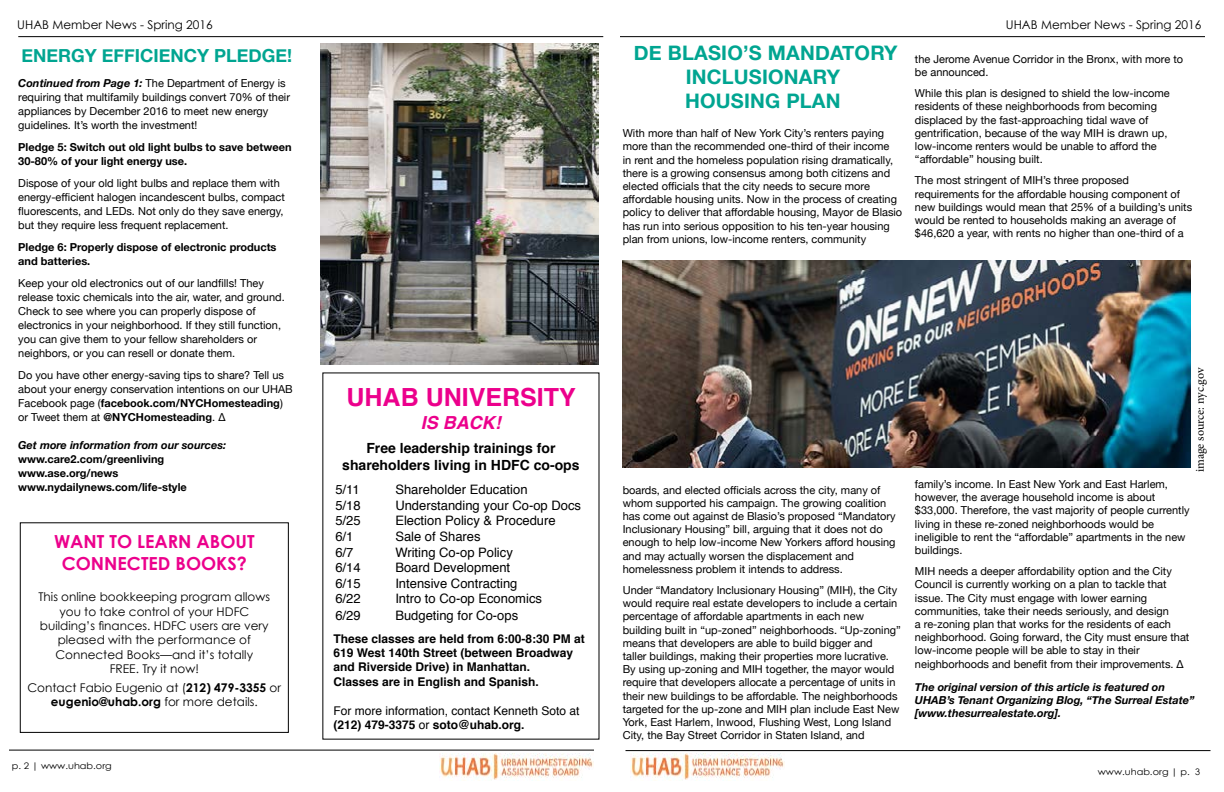
<style>
.page{position:relative;width:1224px;height:792px;background:#fff}
.page>*{position:absolute;margin:0;border:0;box-sizing:border-box;transform-origin:0 0}
.t1{font:700 25px "Helvetica";color:#ec008c}
.t2{font:700 20px/24px "Helvetica Neue";letter-spacing:.01em;color:#00a591;text-align:center}
.t3{font:700 18px/21.6px "Century Gothic";color:#ec008c;text-align:center}
.t4{font:700 18px "Helvetica Neue";color:#00a591}
.t5{font:italic 700 18px "Helvetica";color:#ec008c}
.t6{font:700 14px/16.8px "Helvetica";color:#000;text-align:center}
.t7{font:13px "Helvetica";color:#000}
.t8{font:12px/14.4px "Century Gothic";color:#000;text-align:center}
.t9{font:700 12px/14.4px "Helvetica";color:#000}
.t10{font:12px/14.4px "Helvetica";color:#000}
.t11{font:12px "Minion Pro";letter-spacing:-.005em;color:#000}
.t12{font:11px/13.2px "Helvetica Neue";color:#000}
.t13{font:700 11px/14px "Helvetica Neue";color:#000}
.t14{font:italic 700 11px/13.2px "Helvetica Neue";color:#000}
.t15{font:9px "Century Gothic";color:#000;scale:1.08 1}
.s1{font-weight:700;font-style:italic}
.s2{font-weight:700}
</style>
<div class="page">
<img style="left:630px;top:753px;width:154px;height:27px">
<hr style="left:620px;top:36px;width:585px;height:1px;background:#000">
<hr style="left:626px;top:750px;width:584px;height:1px;background:#000">
<img style="left:440px;top:753px;width:154px;height:27px">
<hr style="left:18px;top:36px;width:585px;height:1px;background:#000">
<hr style="left:9px;top:750px;width:585px;height:1px;background:#000">
<img style="left:623px;top:261px;width:567px;height:207px">
<div style="left:20px;top:522px;width:269px;height:211px;border:1px solid #000"></div>
<img style="left:321px;top:43px;width:277px;height:321px">
<p class="t8" style="left:17px;top:17px;width:197px">UHAB Member News - Spring 2016</p>
<h3 class="t4" style="left:21px;top:39px;width:272px">ENERGY EFFICIENCY PLEDGE!</h3>
<p class="t12" style="left:18px;top:75px;width:273px;line-height:14px"><span class="s1">Continued from Page 1:</span> The Department of Energy is requiring that multifamily buildings convert 70% of their appliances by December 2016 to meet new energy guidelines. It’s worth the investment!</p>
<p class="t13" style="left:18px;top:139px;width:275px">Pledge 5: Switch out old light bulbs to save between<br>30-80% of your light energy use.</p>
<p class="t12" style="left:18px;top:175px;width:268px;line-height:14px">Dispose of your old light bulbs and replace them with energy-efficient halogen incandescent bulbs, compact fluorescents, and LEDs. Not only do they save energy, but they require less frequent replacement.</p>
<p class="t13" style="left:18px;top:239px;width:260px">Pledge 6: Properly dispose of electronic products and batteries.</p>
<p class="t12" style="left:18px;top:275px;width:268px;line-height:14px">Keep your old electronics out of our landfills! They release toxic chemicals into the air, water, and ground.<br>Check to see where you can properly dispose of electronics in your neighborhood. If they still function, you can give them to your fellow shareholders or neighbors, or you can resell or donate them.</p>
<p class="t12" style="left:18px;top:367px;width:276px;line-height:14px">Do you have other energy-saving tips to share? Tell us about your energy conservation intentions on our UHAB Facebook page (<span class="s2">facebook.com/NYCHomesteading</span>) or Tweet them at <span class="s2">@NYCHomesteading</span>. ∆</p>
<p class="t14" style="left:18px;top:438px;width:209px">Get more information from our sources:</p>
<p class="t13" style="left:18px;top:451px;width:170px">www.care2.com/greenliving www.ase.org/news www.nydailynews.com/life-style</p>
<h3 class="t3" style="left:54px;top:531px;width:202px">WANT TO LEARN ABOUT<br>CONNECTED BOOKS?</h3>
<p class="t8" style="left:39px;top:589px;width:233px">This online bookkeeping program allows you to take control of your HDFC building’s finances. HDFC users are very pleased with the performance of<br>Connected Books—and it’s totally<br>FREE. Try it now!</p>
<p class="t8" style="left:28px;top:680px;width:255px">Contact Fabio Eugenio at (<span class="s2">212) 479-3355</span> or <span class="s2">eugenio@uhab.org</span> for more details.</p>
<p class="t15" style="left:12px;top:760px;width:94px">p. 2 | www.uhab.org</p>
<h2 class="t2" style="left:634px;top:40px;width:265px">DE BLASIO’S MANDATORY<br>INCLUSIONARY<br>HOUSING PLAN</h2>
<p class="t12" style="left:623px;top:126px;width:281px">With more than half of New York City’s renters paying more than the recommended one-third of their income<br>in rent and the homeless population rising dramatically, there is a growing consensus among both citizens and elected officials that the city needs to secure more affordable housing units. Now in the process of creating policy to deliver that affordable housing, Mayor de Blasio has run into serious opposition to his ten-year housing plan from unions, low-income renters, community</p>
<p class="t8" style="left:1006px;top:17px;width:197px">UHAB Member News - Spring 2016</p>
<p class="t12" style="left:915px;top:52px;width:270px">the Jerome Avenue Corridor in the Bronx, with more to be announced.</p>
<p class="t12" style="left:915px;top:86px;width:256px">While this plan is designed to shield the low-income residents of these neighborhoods from becoming displaced by the fast-approaching tidal wave of gentrification, because of the way MIH is drawn up, low-income renters would be unable to afford the “affordable” housing built.</p>
<p class="t12" style="left:915px;top:173px;width:279px">The most stringent of MIH’s three proposed requirements for the affordable housing component of new buildings would mean that 25% of a building’s units would be rented to households making an average of $46,620 a year, with rents no higher than one-third of a</p>
<h1 class="t1" style="left:347px;top:377px;width:231px">UHAB UNIVERSITY</h1>
<h3 class="t5" style="left:421px;top:408px;width:81px">IS BACK!</h3>
<p class="t6" style="left:342px;top:440px;width:239px">Free leadership trainings for shareholders living in HDFC co-ops</p>
<p class="t7" style="left:335px;top:480px;width:26px">5/11</p>
<p class="t7" style="left:395px;top:480px;width:134px">Shareholder Education</p>
<p class="t7" style="left:335px;top:495px;width:27px">5/18</p>
<p class="t7" style="left:395px;top:495px;width:187px">Understanding your Co-op Docs</p>
<p class="t7" style="left:335px;top:511px;width:27px">5/25</p>
<p class="t7" style="left:395px;top:511px;width:162px">Election Policy &amp; Procedure</p>
<p class="t7" style="left:335px;top:526px;width:20px">6/1</p>
<p class="t7" style="left:395px;top:526px;width:87px">Sale of Shares</p>
<p class="t7" style="left:335px;top:542px;width:20px">6/7</p>
<p class="t7" style="left:395px;top:542px;width:119px">Writing Co-op Policy</p>
<p class="t7" style="left:335px;top:558px;width:27px">6/14</p>
<p class="t7" style="left:395px;top:558px;width:116px">Board Development</p>
<p class="t7" style="left:335px;top:573px;width:27px">6/15</p>
<p class="t7" style="left:395px;top:573px;width:124px">Intensive Contracting</p>
<p class="t7" style="left:335px;top:589px;width:27px">6/22</p>
<p class="t7" style="left:395px;top:589px;width:148px">Intro to Co-op Economics</p>
<p class="t7" style="left:335px;top:606px;width:27px">6/29</p>
<p class="t7" style="left:395px;top:606px;width:124px">Budgeting for Co-ops</p>
<p class="t9" style="left:333px;top:631px;width:253px">These classes are held from 6:00-8:30 PM at 619 West 140th Street (between Broadway and Riverside Drive) in Manhattan.<br>Classes are in English and Spanish.</p>
<p class="t10" style="left:333px;top:703px;width:248px">For more information, contact Kenneth Soto at <span class="s2">(212) 479-3375</span> or <span class="s2">soto@uhab.org.</span></p>
<p class="t12" style="left:623px;top:482px;width:275px">boards, and elected officials across the city, many of whom supported his campaign. The growing coalition has come out against de Blasio’s proposed “Mandatory Inclusionary Housing” bill, arguing that it does not do enough to help low-income New Yorkers afford housing and may actually worsen the displacement and homelessness problem it intends to address.</p>
<p class="t12" style="left:623px;top:583px;width:280px">Under “Mandatory Inclusionary Housing” (MIH), the City would require real estate developers to include a certain percentage of affordable apartments in each new building built in “up-zoned” neighborhoods. “Up-zoning” means that developers are able to build bigger and<br>taller buildings, making their properties more lucrative.<br>By using up-zoning and MIH together, the mayor would require that developers allocate a percentage of units in their new buildings to be affordable. The neighborhoods targeted for the up-zone and MIH plan include East New York, East Harlem, Inwood, Flushing West, Long Island City, the Bay Street Corridor in Staten Island, and</p>
<p class="t11" style="left:1192px;top:472px;width:107px;rotate:-90deg">image source: nyc.gov</p>
<p class="t12" style="left:915px;top:477px;width:276px">family’s income. In East New York and East Harlem, however, the average household income is about $33,000. Therefore, the vast majority of people currently living in these re-zoned neighborhoods would be ineligible to rent the “affordable” apartments in the new buildings.</p>
<p class="t12" style="left:915px;top:564px;width:276px">MIH needs a deeper affordability option and the City Council is currently working on a plan to tackle that issue. The City must engage with lower earning communities, take their needs seriously, and design<br>a re-zoning plan that works for the residents of each neighborhood. Going forward, the City must ensure that low-income people will be able to stay in their neighborhoods and benefit from their improvements. ∆</p>
<p class="t14" style="left:915px;top:680px;width:281px">The original version of this article is featured on<br>UHAB’s Tenant Organizing Blog, “The Surreal Estate” [www.thesurrealestate.org].</p>
<p class="t15" style="left:1098px;top:767px;width:96px">www.uhab.org | p. 3</p>
</div>
